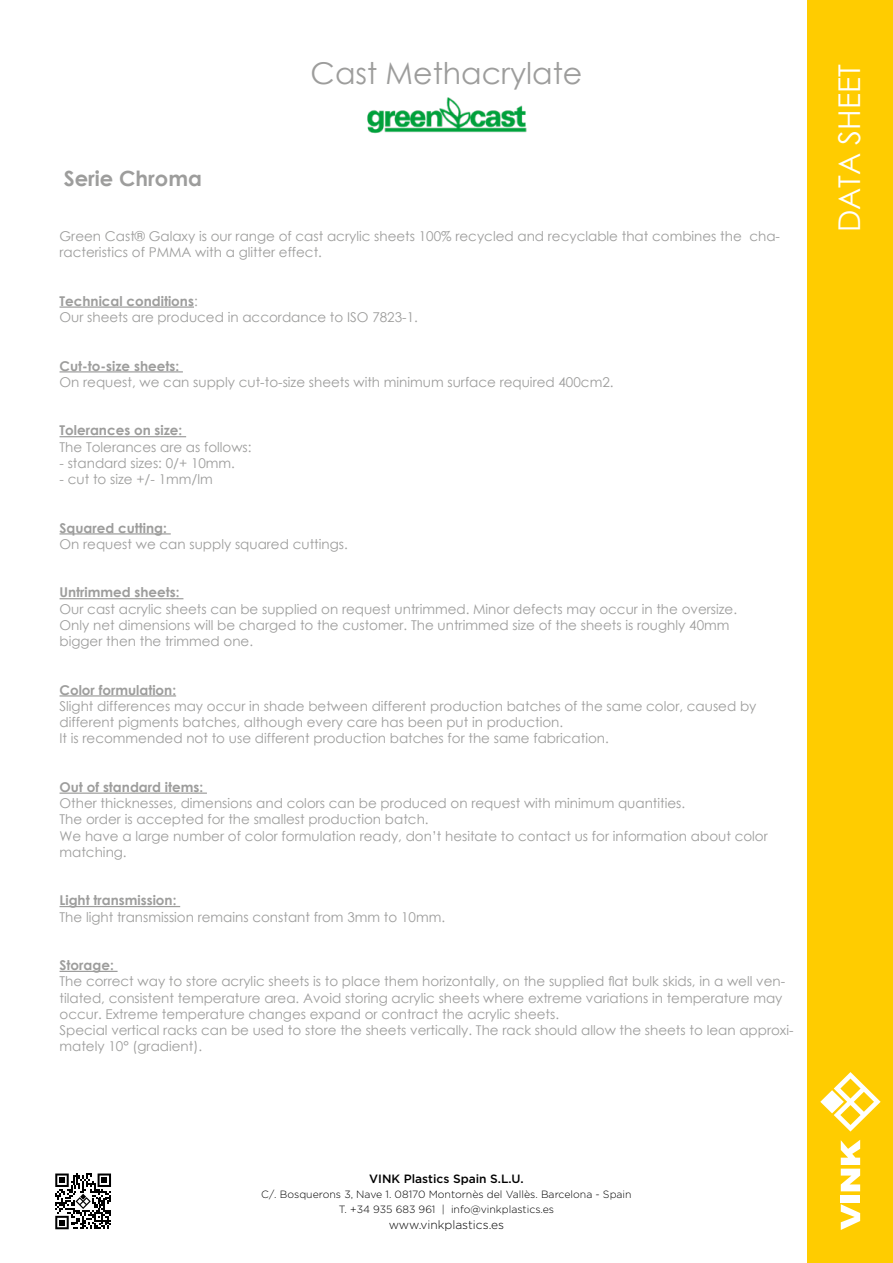
<style>
.page{position:relative;width:893px;height:1263px;background:#fff}
.page>*{position:absolute;margin:0;border:0;box-sizing:border-box;transform-origin:0 0}
.t1{font:30px "Century Gothic";color:#9d9d9c}
.t2{font:30px "Century Gothic";color:#fff}
.t3{font:700 21px "Century Gothic";color:#9d9d9c}
.t4{font:13.5px/16.2px "Century Gothic";color:#9d9d9c}
.t5{font:700 13.5px "Century Gothic";color:#9d9d9c}
.t6{font:500 12px "Gotham";color:#000}
.t7{font:300 12px "Gotham";color:#000}
.t8{font:300 10.5px/15px "Gotham";color:#000;text-align:center}
.s1{font-weight:700}
</style>
<div class="page">
<div style="left:808px;top:0;width:85px;height:1263px;background:#fc0"></div>
<svg style="left:841px;top:1204px;width:19px;height:26px"></svg>
<div style="left:841px;top:1195px;width:19px;height:8px;background:#fff"></div>
<svg style="left:841px;top:1140px;width:19px;height:51px"></svg>
<svg style="left:820px;top:1072px;width:61px;height:59px"></svg>
<svg style="left:55px;top:1173px;width:56px;height:56px"></svg>
<img style="left:367px;top:97px;width:159px;height:36px">
<hr style="left:60px;top:306px;width:134px;height:2px;background:#9d9d9c">
<hr style="left:60px;top:371px;width:123px;height:1px;background:#9d9d9c">
<hr style="left:60px;top:436px;width:126px;height:1px;background:#9d9d9c">
<hr style="left:60px;top:533px;width:111px;height:1px;background:#9d9d9c">
<hr style="left:60px;top:598px;width:123px;height:1px;background:#9d9d9c">
<hr style="left:60px;top:695px;width:116px;height:1px;background:#9d9d9c">
<hr style="left:60px;top:792px;width:147px;height:2px;background:#9d9d9c">
<hr style="left:60px;top:906px;width:120px;height:1px;background:#9d9d9c">
<hr style="left:60px;top:971px;width:58px;height:1px;background:#9d9d9c">
<h2 class="t3" style="left:64px;top:162px;width:140px">Serie Chroma</h2>
<h1 class="t1" style="left:311px;top:52px;width:273px">Cast Methacrylate</h1>
<p class="t4" style="left:60px;top:228px;width:722px">Green Cast® Galaxy is our range of cast acrylic sheets 100% recycled and recyclable that combines the cha&shy;racteristics of PMMA with a glitter effect.</p>
<p class="t4" style="left:60px;top:293px;width:360px"><span class="s1">Technical conditions</span>:<br>Our sheets are produced in accordance to ISO 7823-1.</p>
<p class="t5" style="left:60px;top:355px;width:121px">Cut-to-size sheets:</p>
<p class="t4" style="left:60px;top:374px;width:555px">On request, we can supply cut-to-size sheets with minimum surface required 400cm2.</p>
<p class="t5" style="left:60px;top:420px;width:124px">Tolerances on size:</p>
<p class="t4" style="left:60px;top:438px;width:194px">The Tolerances are as follows:</p>
<p class="t4" style="left:60px;top:455px;width:177px">- standard sizes: 0/+ 10mm.</p>
<p class="t4" style="left:60px;top:471px;width:155px">- cut to size +/- 1mm/lm</p>
<p class="t5" style="left:60px;top:517px;width:109px">Squared cutting:</p>
<p class="t4" style="left:60px;top:536px;width:290px">On request we can supply squared cuttings.</p>
<p class="t5" style="left:60px;top:582px;width:122px">Untrimmed sheets:</p>
<p class="t4" style="left:60px;top:600px;width:679px">Our cast acrylic sheets can be supplied on request untrimmed. Minor defects may occur in the oversize.<br>Only net dimensions will be charged to the customer. The untrimmed size of the sheets is roughly 40mm bigger then the trimmed one.</p>
<p class="t5" style="left:60px;top:679px;width:118px">Color formulation:</p>
<p class="t4" style="left:60px;top:698px;width:698px">Slight differences may occur in shade between different production batches of the same color, caused by different pigments batches, although every care has been put in production.<br>It is recommended not to use different production batches for the same fabrication.</p>
<p class="t5" style="left:60px;top:777px;width:145px">Out of standard items:</p>
<p class="t4" style="left:60px;top:795px;width:710px">Other thicknesses, dimensions and colors can be produced on request with minimum quantities.<br>The order is accepted for the smallest production batch.<br>We have a large number of color formulation ready, don’t hesitate to contact us for information about color matching.</p>
<p class="t5" style="left:60px;top:890px;width:118px">Light transmission:</p>
<p class="t4" style="left:60px;top:908px;width:387px">The light transmission remains constant from 3mm to 10mm.</p>
<p class="t5" style="left:60px;top:955px;width:56px">Storage:</p>
<p class="t4" style="left:60px;top:973px;width:735px">The correct way to store acrylic sheets is to place them horizontally, on the supplied flat bulk skids, in a well ven&shy;tilated, consistent temperature area. Avoid storing acrylic sheets where extreme variations in temperature may occur. Extreme temperature changes expand or contract the acrylic sheets.<br>Special vertical racks can be used to store the sheets vertically. The rack should allow the sheets to lean approxi&shy;mately 10° (gradient).</p>
<h1 class="t2" style="left:828px;top:232px;width:170px;rotate:-90deg">DATA SHEET</h1>
<p class="t6" style="left:369px;top:1171px;width:156px">VINK Plastics Spain S.L.U.</p>
<p class="t8" style="left:261px;top:1187px;width:372px">C/. Bosquerons 3, Nave 1. 08170 Montornès del Vallès. Barcelona - Spain<br>T. +34 935 683 961 | info@vinkplastics.es</p>
<p class="t7" style="left:389px;top:1217px;width:117px">www.vinkplastics.es</p>
</div>
